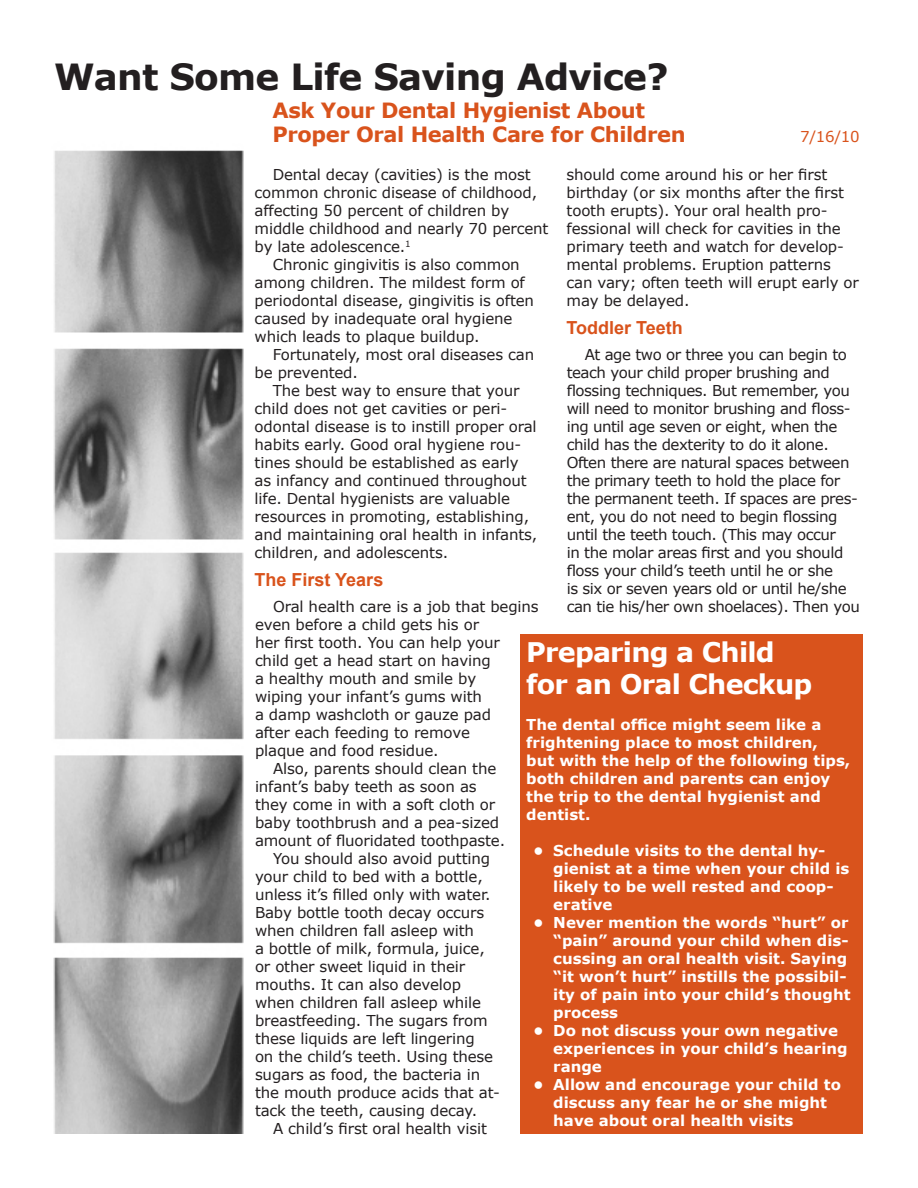
<style>
.page{position:relative;width:918px;height:1188px;background:#fff}
.page>*{position:absolute;margin:0;border:0;box-sizing:border-box;transform-origin:0 0}
.t1{font:700 36px "Verdana";letter-spacing:-.02em;color:#231f20}
.t2{font:700 27px "Verdana";letter-spacing:-.03em;color:#fff}
.t3{font:700 21px "Verdana";letter-spacing:-.02em;color:#d9531c}
.JDH_article_subhead{font:700 18px "Arial";color:#d9531c}
.t4{font:15px/18px "Verdana";letter-spacing:-.01em;color:#231f20}
.t5{font:700 15px/18px "Verdana";color:#fff}
.t6{font:15px/18px "Verdana";letter-spacing:-.03em;color:#231f20}
.t7{font:15px "Verdana";color:#d9531c}
</style>
<div class="page">
<div style="left:520px;top:634px;width:343px;height:500px;background:#d9531c"></div>
<img style="left:53px;top:150px;width:191px;height:984px">
<p class="t1" style="left:54px;top:54px;width:616px">Want Some Life Saving Advice?</p>
<p class="t3" style="left:273px;top:97px;width:374px">Ask Your Dental Hygienist About</p>
<p class="t3" style="left:273px;top:121px;width:415px">Proper Oral Health Care for Children</p>
<p class="t7" style="left:800px;top:127px;width:61px">7/16/10</p>
<p class="t4" style="left:255px;top:165px;width:295px;text-indent:18px">Dental decay (cavities) is the most common chronic disease of childhood, affecting 50 percent of children by middle childhood and nearly 70 percent by late adolescence.<sup>1</sup></p>
<p class="t4" style="left:255px;top:255px;width:281px;text-indent:18px">Chronic gingivitis is also common among children. The mildest form of periodontal disease, gingivitis is often caused by inadequate oral hygiene which leads to plaque buildup.</p>
<p class="t4" style="left:255px;top:345px;width:281px;text-indent:18px">Fortunately, most oral diseases can be prevented.</p>
<p class="t4" style="left:255px;top:381px;width:284px;text-indent:18px">The best way to ensure that your child does not get cavities or peri&shy;odontal disease is to instill proper oral habits early. Good oral hygiene rou&shy;tines should be established as early as infancy and continued throughout life. Dental hygienists are valuable resources in promoting, establishing, and maintaining oral health in infants, children, and adolescents.</p>
<p class="t4" style="left:567px;top:165px;width:294px">should come around his or her first birthday (or six months after the first tooth erupts). Your oral health pro&shy;fessional will check for cavities in the primary teeth and watch for develop&shy;mental problems. Eruption patterns can vary; often teeth will erupt early or may be delayed.</p>
<p class="JDH_article_subhead" style="left:567px;top:316px;width:118px">Toddler Teeth</p>
<p class="t6" style="left:567px;top:345px;width:295px;text-indent:18px">At age two or three you can begin to teach your child proper brushing and flossing techniques. But remember, you will need to monitor brushing and floss&shy;ing until age seven or eight, when the child has the dexterity to do it alone.<br>Often there are natural spaces between the primary teeth to hold the place for the permanent teeth. If spaces are pres&shy;ent, you do not need to begin flossing until the teeth touch. (This may occur<br>in the molar areas first and you should floss your child’s teeth until he or she<br>is six or seven years old or until he/she can tie his/her own shoelaces). Then you</p>
<p class="JDH_article_subhead" style="left:255px;top:568px;width:130px">The First Years</p>
<p class="t4" style="left:255px;top:597px;width:285px;text-indent:18px">Oral health care is a job that begins even before a child gets his or<br>her first tooth. You can help your<br>child get a head start on having<br>a healthy mouth and smile by<br>wiping your infant’s gums with<br>a damp washcloth or gauze pad<br>after each feeding to remove<br>plaque and food residue.</p>
<p class="t4" style="left:255px;top:759px;width:252px;text-indent:18px">Also, parents should clean the infant’s baby teeth as soon as they come in with a soft cloth or baby toothbrush and a pea-sized amount of fluoridated toothpaste.</p>
<p class="t4" style="left:255px;top:849px;width:246px;text-indent:18px">You should also avoid putting your child to bed with a bottle, unless it’s filled only with water.<br>Baby bottle tooth decay occurs when children fall asleep with<br>a bottle of milk, formula, juice, or other sweet liquid in their mouths. It can also develop when children fall asleep while breastfeeding. The sugars from these liquids are left lingering<br>on the child’s teeth. Using these sugars as food, the bacteria in the mouth produce acids that at&shy;tack the teeth, causing decay.</p>
<p class="t4" style="left:273px;top:1119px;width:215px">A child’s first oral health visit</p>
<p class="t2" style="left:526px;top:635px;width:250px">Preparing a Child</p>
<p class="t2" style="left:526px;top:667px;width:288px">for an Oral Checkup</p>
<p class="t5" style="left:526px;top:715px;width:326px">The dental office might seem like a frightening place to most children,<br>but with the help of the following tips, both children and parents can enjoy the trip to the dental hygienist and dentist.</p>
<p class="t5" style="left:553px;top:841px;width:298px;text-indent:-20px">• Schedule visits to the dental hy&shy;gienist at a time when your child is likely to be well rested and coop&shy;erative</p>
<p class="t5" style="left:553px;top:913px;width:299px;text-indent:-20px">• Never mention the words “hurt” or “pain” around your child when dis&shy;cussing an oral health visit. Saying “it won’t hurt” instills the possibil&shy;ity of pain into your child’s thought process</p>
<p class="t5" style="left:553px;top:1021px;width:296px;text-indent:-20px">• Do not discuss your own negative experiences in your child’s hearing range</p>
<p class="t5" style="left:553px;top:1075px;width:289px;text-indent:-20px">• Allow and encourage your child to discuss any fear he or she might have about oral health visits</p>
</div>
